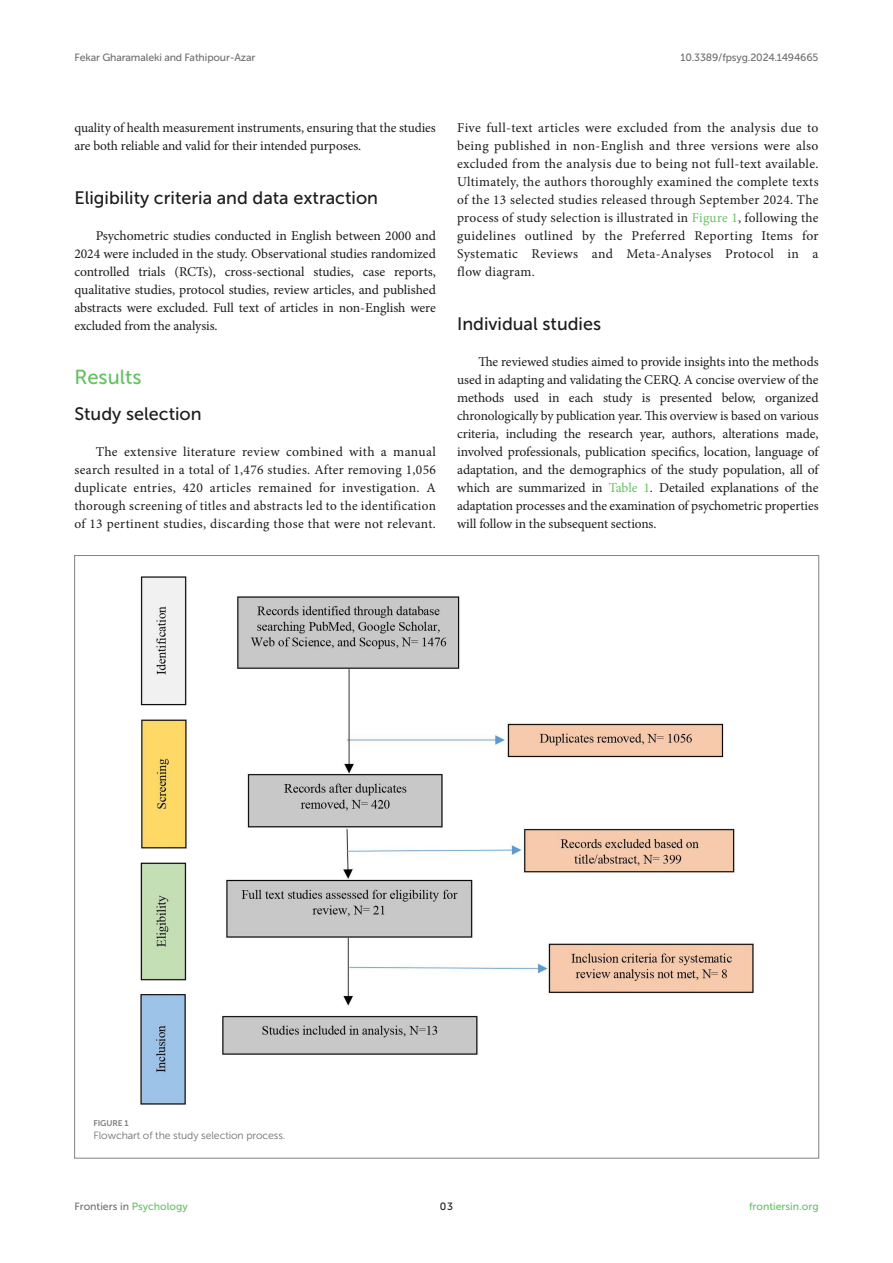
<style>
.page{position:relative;width:893px;height:1263px;background:#fff}
.page>*{position:absolute;margin:0;border:0;box-sizing:border-box;transform-origin:0 0}
.HEAD_1{font:20.25px "Museo Sans 500";color:#65c161}
.HEAD_2{font:18px "Museo Sans 500";color:#1b1c1b}
.HEAD_2_after_HEAD_1{font:18px "Museo Sans 500";color:#1b1c1b}
.TEXT{font:13.5px/18px "Minion Pro";letter-spacing:-.005em;color:#1b1c1b;text-align:justify}
.t1{font:10.5px "Museo Sans 500";letter-spacing:-.015em;color:#706f70}
.FIG_LEG{font:10.5px "Museo Sans 300";letter-spacing:-.01em;color:#706f70}
.t2{font:10.5px "Museo Sans 500";color:#65c161}
.t3{font:10.5px "Museo Sans 500";color:#1b1c1b}
.FIG_HD{font:8.25px "Museo Sans 700";letter-spacing:-.01em;color:#7e7f7f}
.s1{color:#65c161}
</style>
<div class="page">
<img style="left:140px;top:576px;width:614px;height:529px">
<p class="t1" style="left:74px;top:51px;width:183px">Fekar Gharamaleki and Fathipour-Azar</p>
<p class="t1" style="left:680px;top:51px;width:140px">10.3389/fpsyg.2024.1494665</p>
<p class="TEXT" style="left:74px;top:119px;width:363px">quality of health measurement instruments, ensuring that the studies are both reliable and valid for their intended purposes.</p>
<p class="HEAD_2" style="left:74px;top:188px;width:305px">Eligibility criteria and data extraction</p>
<p class="TEXT" style="left:74px;top:227px;width:363px;text-indent:21px">Psychometric studies conducted in English between 2000 and 2024 were included in the study. Observational studies randomized controlled trials (RCTs), cross-sectional studies, case reports, qualitative studies, protocol studies, review articles, and published abstracts were excluded. Full text of articles in non-English were excluded from the analysis.</p>
<p class="HEAD_1" style="left:74px;top:366px;width:69px">Results</p>
<p class="HEAD_2_after_HEAD_1" style="left:74px;top:404px;width:129px">Study selection</p>
<p class="TEXT" style="left:74px;top:443px;width:363px;text-indent:21px">The extensive literature review combined with a manual search resulted in a total of 1,476 studies. After removing 1,056 duplicate entries, 420 articles remained for investigation. A thorough screening of titles and abstracts led to the identification of 13 pertinent studies, discarding those that were not relevant.</p>
<p class="TEXT" style="left:457px;top:119px;width:363px">Five full-text articles were excluded from the analysis due to being published in non-English and three versions were also excluded from the analysis due to being not full-text available.<br>Ultimately, the authors thoroughly examined the complete texts of the 13 selected studies released through September 2024. The process of study selection is illustrated in <span class="s1">Figure 1</span>, following the guidelines outlined by the Preferred Reporting Items for Systematic Reviews and Meta-Analyses Protocol in a flow diagram.</p>
<p class="HEAD_2" style="left:457px;top:314px;width:146px">Individual studies</p>
<p class="TEXT" style="left:457px;top:353px;width:363px;text-indent:21px">The reviewed studies aimed to provide insights into the methods used in adapting and validating the CERQ. A concise overview of the methods used in each study is presented below, organized chronologically by publication year. This overview is based on various criteria, including the research year, authors, alterations made, involved professionals, publication specifics, location, language of adaptation, and the demographics of the study population, all of which are summarized in <span class="s1">Table 1</span>. Detailed explanations of the adaptation processes and the examination of psychometric properties will follow in the subsequent sections.</p>
<p class="FIG_HD" style="left:94px;top:1118px;width:37px">FIGURE 1</p>
<p class="FIG_LEG" style="left:94px;top:1130px;width:193px">Flowchart of the study selection process.</p>
<p class="t1" style="left:74px;top:1200px;width:115px">Frontiers in <span class="s1">Psychology</span></p>
<p class="t3" style="left:440px;top:1200px;width:15px">03</p>
<p class="t2" style="left:749px;top:1200px;width:71px">frontiersin.org</p>
</div>
